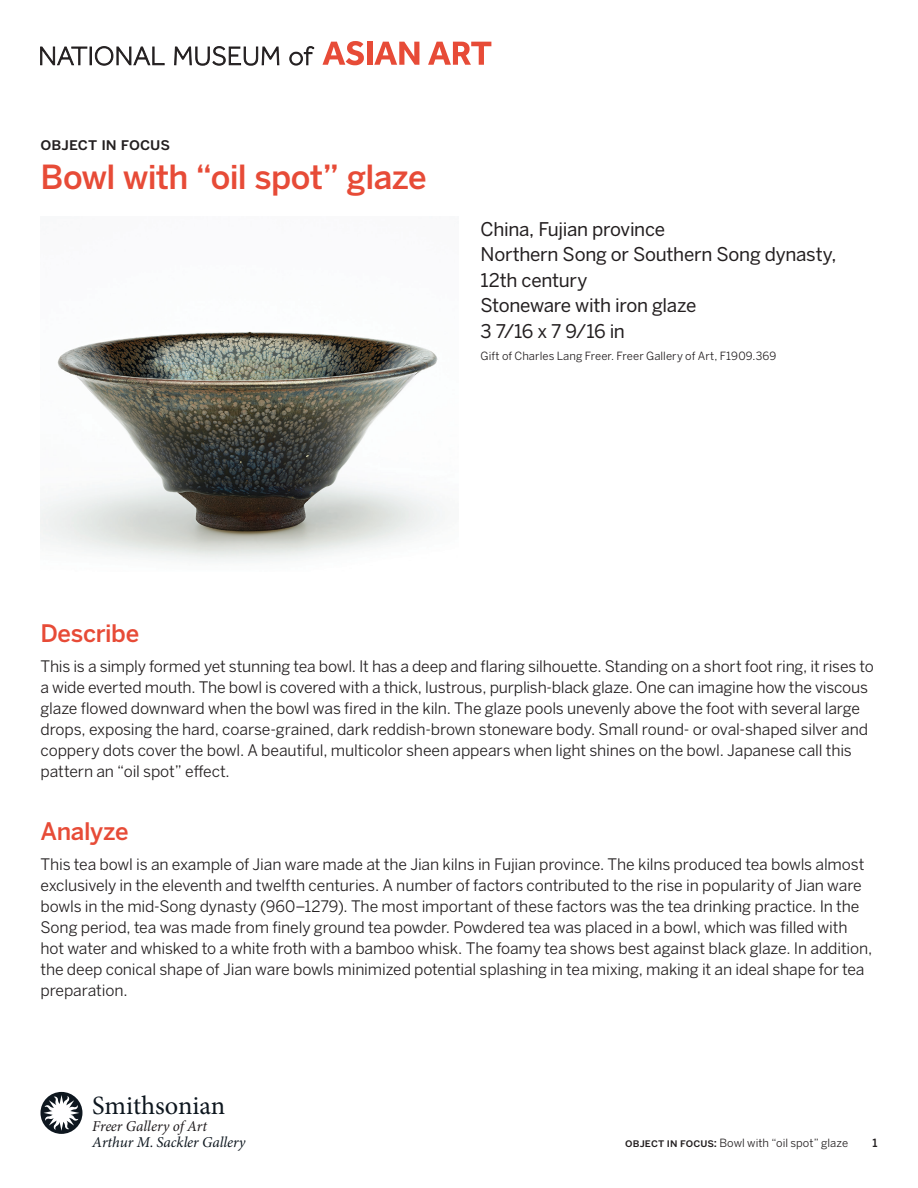
<style>
.page{position:relative;width:918px;height:1188px;background:#fff}
.page>*{position:absolute;margin:0;border:0;box-sizing:border-box;transform-origin:0 0}
.t1{font:500 33px "Benton Sans";letter-spacing:-.02em;color:#e74b37}
.t2{font:26.4px "Minion Pro";color:#0e171f}
.t3{font:500 24px "Benton Sans";letter-spacing:-.015em;color:#e74b37}
.t4{font:18.75px/25.5px "Benton Sans";letter-spacing:-.015em;color:#231f20}
.t5{font:500 16.5px "Benton Sans";color:#231f20}
.t6{font:15.75px/21px "Benton Sans";letter-spacing:-.01em;color:#231f20}
.t7{font:italic 15.15px "Minion Pro";color:#0e171f}
.t8{font:italic 15.15px "Minion Pro";color:#211d1f}
.t9{font:11.25px "Benton Sans";letter-spacing:.005em;color:#231f20}
.t10{font:500 11.25px "Benton Sans";color:#231f20}
.s1{font-weight:500}
</style>
<div class="page">
<svg style="left:40px;top:46px;width:124px;height:19px"></svg>
<svg style="left:174px;top:46px;width:105px;height:19px"></svg>
<svg style="left:290px;top:46px;width:24px;height:19px"></svg>
<svg style="left:322px;top:41px;width:42px;height:24px"></svg>
<div style="left:367px;top:42px;width:5px;height:23px;background:#e74b37"></div>
<svg style="left:374px;top:42px;width:45px;height:23px"></svg>
<svg style="left:428px;top:42px;width:63px;height:23px"></svg>
<div style="left:40px;top:1092px;width:42px;height:42px;background:#0e171f;border-radius:50%"></div>
<svg style="left:44px;top:1095px;width:35px;height:36px"></svg>
<img style="left:40px;top:331px;width:405px;height:231px">
<p class="t5" style="left:40px;top:133px;width:131px">object in focus</p>
<h1 class="t1" style="left:40px;top:157px;width:388px">Bowl with “oil spot” glaze</h1>
<p class="t4" style="left:481px;top:216px;width:358px">China, Fujian province<br>Northern Song or Southern Song dynasty,<br>12th century<br>Stoneware with iron glaze<br>3 7/16 x 7 9/16 in</p>
<p class="t9" style="left:481px;top:349px;width:297px">Gift of Charles Lang Freer. Freer Gallery of Art, F1909.369</p>
<h3 class="t3" style="left:40px;top:619px;width:100px">Describe</h3>
<p class="t6" style="left:40px;top:656px;width:835px">This is a simply formed yet stunning tea bowl. It has a deep and flaring silhouette. Standing on a short foot ring, it rises to a wide everted mouth. The bowl is covered with a thick, lustrous, purplish-black glaze. One can imagine how the viscous glaze flowed downward when the bowl was fired in the kiln. The glaze pools unevenly above the foot with several large drops, exposing the hard, coarse-grained, dark reddish-brown stoneware body. Small round- or oval-shaped silver and coppery dots cover the bowl. A beautiful, multicolor sheen appears when light shines on the bowl. Japanese call this pattern an “oil spot” effect.</p>
<h3 class="t3" style="left:40px;top:817px;width:90px">Analyze</h3>
<p class="t6" style="left:40px;top:854px;width:833px">This tea bowl is an example of Jian ware made at the Jian kilns in Fujian province. The kilns produced tea bowls almost exclusively in the eleventh and twelfth centuries. A number of factors contributed to the rise in popularity of Jian ware bowls in the mid-Song dynasty (960–1279). The most important of these factors was the tea drinking practice. In the Song period, tea was made from finely ground tea powder. Powdered tea was placed in a bowl, which was filled with hot water and whisked to a white froth with a bamboo whisk. The foamy tea shows best against black glaze. In addition, the deep conical shape of Jian ware bowls minimized potential splashing in tea mixing, making it an ideal shape for tea preparation.</p>
<h2 class="t2" style="left:92px;top:1088px;width:135px">Smithsonian</h2>
<p class="t8" style="left:92px;top:1116px;width:116px">Freer Gallery of Art</p>
<p class="t7" style="left:92px;top:1132px;width:155px">Arthur M. Sackler Gallery</p>
<p class="t9" style="left:625px;top:1136px;width:224px"><span class="s1">Object in focus:</span> Bowl with “oil spot” glaze</p>
<p class="t10" style="left:872px;top:1136px;width:7px">1</p>
</div>
